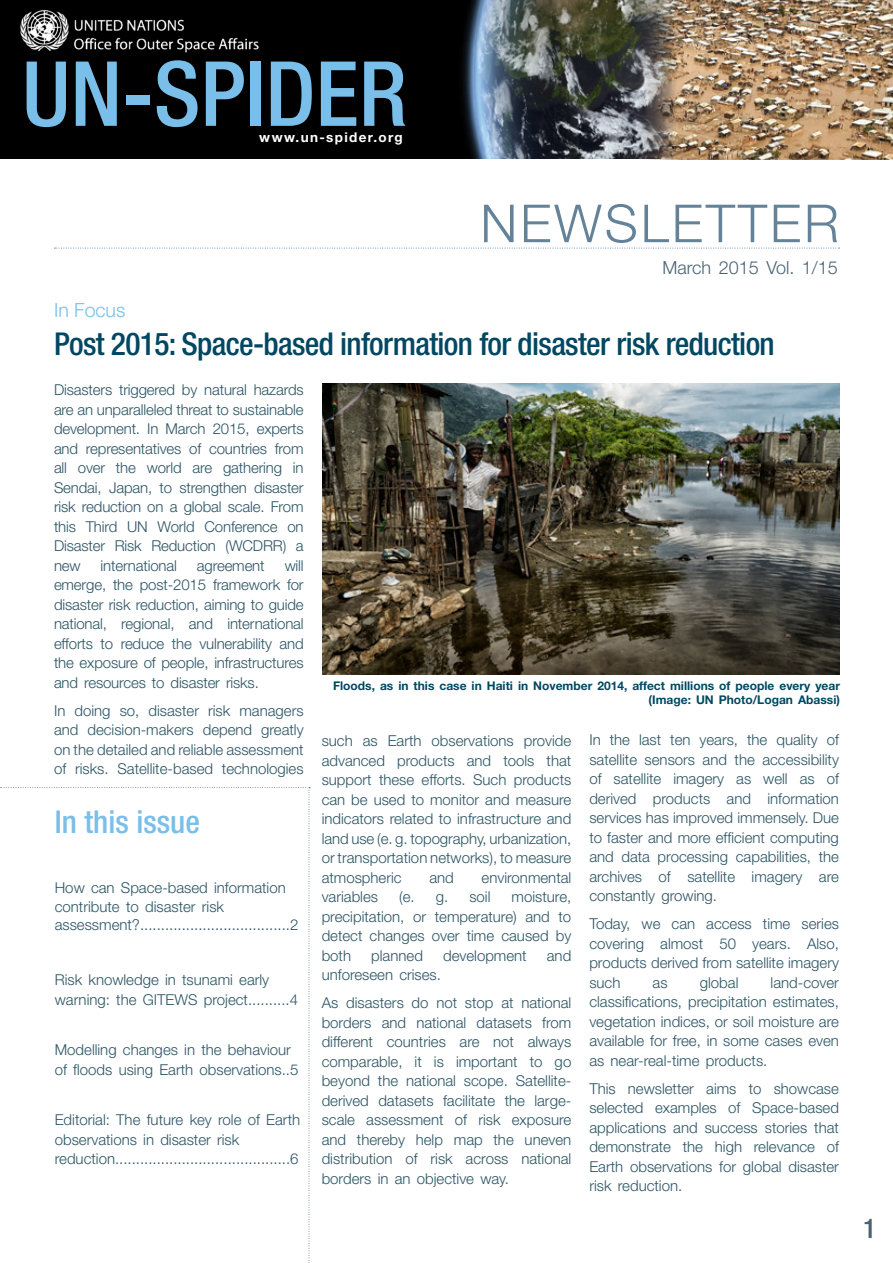
<style>
.page{position:relative;width:893px;height:1263px;background:#fff}
.page>*{position:absolute;margin:0;border:0;box-sizing:border-box;transform-origin:0 0}
.t1{font:500 condensed 90px "Helvetica Neue";color:#79bfea}
.t2{font:300 52.5px "Helvetica Neue";color:#648399}
.t3{font:500 condensed 31.5px "Helvetica Neue";letter-spacing:-.02em;color:#004761}
.t4{font:500 condensed 31.5px "Helvetica Neue";color:#79bfea}
.t5{font:500 condensed 27px "Helvetica Neue";color:#496274}
.t6{font:300 19.5px "Helvetica Neue";color:#79bfea}
.t7{font:300 18px "Helvetica Neue";color:#496274}
.t8{font:300 15px/19.5px "Helvetica Neue";color:#2b5464;text-align:justify}
.t9{font:700 13.5px "Helvetica Neue";letter-spacing:.1em;color:#fff}
.t10{font:700 12px/14.4px "Helvetica Neue";color:#004761;text-align:right}
</style>
<div class="page">
<div style="left:0;top:0;width:418px;height:159px;background:#000"></div>
<svg style="left:54px;top:248px;width:786px;height:1px"></svg>
<svg style="left:0;top:787px;width:310px;height:476px"></svg>
<img style="left:418px;top:0;width:217px;height:159px">
<img style="left:635px;top:0;width:258px;height:159px">
<img style="left:20px;top:10px;width:239px;height:43px">
<img style="left:323px;top:383px;width:516px;height:291px">
<h1 class="t1" style="left:22px;top:40px;width:387px">UN-SPIDER</h1>
<p class="t9" style="left:259px;top:129px;width:145px">www.un-spider.org</p>
<h2 class="t2" style="left:480px;top:191px;width:76px">Newsletter</h2>
<p class="t7" style="left:663px;top:256px;width:177px">March 2015 Vol. 1/15</p>
<h3 class="t6" style="left:54px;top:298px;width:73px">In Focus</h3>
<h3 class="t3" style="left:54px;top:325px;width:722px">Post 2015: Space-based information for disaster risk reduction</h3>
<p class="t8" style="left:54px;top:380px;width:251px">Disasters triggered by natural hazards are an unparalleled threat to sustainable development. In March 2015, experts and representatives of countries from all over the world are gathering in Sendai, Japan, to strengthen disaster risk reduction on a global scale. From this Third UN World Conference on Disaster Risk Reduction (WCDRR) a new</p>
<p class="t8" style="left:54px;top:555px;width:251px;text-indent:231px">will emerge, the post-2015 framework for disaster risk reduction, aiming to guide national, regional, and international efforts to reduce the vulnerability and the exposure of people, infrastructures and resources to disaster risks.</p>
<p class="t8" style="left:54px;top:700px;width:251px">In doing so, disaster risk managers and decision-makers depend greatly on the detailed and reliable assessment of risks. Satellite-based technologies</p>
<p class="t8" style="left:101px;top:555px;width:78px">international</p>
<p class="t8" style="left:197px;top:555px;width:69px">agreement</p>
<h3 class="t4" style="left:55px;top:803px;width:147px">In this issue</h3>
<p class="t8" style="left:55px;top:877px;width:233px">How can Space-based information contribute to disaster risk</p>
<p class="t8" style="left:55px;top:915px;width:245px">assessment?....................................2</p>
<p class="t8" style="left:55px;top:970px;width:245px">Risk knowledge in tsunami early warning: the GITEWS project..........4</p>
<p class="t8" style="left:55px;top:1040px;width:245px">Modelling changes in the behaviour of floods using Earth observations..5</p>
<p class="t8" style="left:55px;top:1110px;width:247px;text-align:left">Editorial: The future key role of Earth observations in disaster risk reduction..........................................6</p>
<p class="t10" style="left:333px;top:678px;width:508px">Floods, as in this case in Haiti in November 2014, affect millions of people every year (Image: UN Photo/Logan Abassi)</p>
<p class="t8" style="left:322px;top:731px;width:251px">such as Earth observations provide advanced products and tools that support these efforts. Such products can be used to monitor and measure indicators related to infrastructure and land use (e. g. topography, urbanization, or transportation networks), to measure atmospheric</p>
<p class="t8" style="left:429px;top:867px;width:26px">and</p>
<p class="t8" style="left:482px;top:867px;width:91px">environmental</p>
<p class="t8" style="left:322px;top:887px;width:58px">variables</p>
<p class="t8" style="left:399px;top:887px;width:51px">(e. g.</p>
<p class="t8" style="left:469px;top:887px;width:23px">soil</p>
<p class="t8" style="left:322px;top:887px;width:251px;text-indent:190px">moisture, precipitation, or temperature) and to detect changes over time caused by both</p>
<p class="t8" style="left:371px;top:945px;width:53px">planned</p>
<p class="t8" style="left:443px;top:945px;width:85px">development</p>
<p class="t8" style="left:547px;top:945px;width:26px">and</p>
<p class="t8" style="left:322px;top:961px;width:251px;line-height:28px">unforeseen crises.<br>As disasters do not stop at national</p>
<p class="t8" style="left:322px;top:1012px;width:251px">borders and national datasets from different countries are not always comparable, it is important to go beyond the national scope. Satellite&shy;derived datasets facilitate the large&shy;scale assessment of risk exposure and thereby help map the uneven distribution of risk across national borders in an objective way.</p>
<p class="t8" style="left:589px;top:730px;width:251px">In the last ten years, the quality of satellite sensors and the accessibility of satellite imagery as well as of derived products and information services has improved immensely. Due to faster and more efficient computing and data processing capabilities, the archives of satellite imagery are constantly growing.</p>
<p class="t8" style="left:589px;top:914px;width:251px">Today, we can access time series covering almost 50 years. Also, products derived from satellite imagery such</p>
<p class="t8" style="left:589px;top:972px;width:251px;text-indent:181px">land-cover classifications, precipitation estimates, vegetation indices, or soil moisture are available for free, in some cases even as near-real-time products.</p>
<p class="t8" style="left:589px;top:1078px;width:251px">This newsletter aims to showcase selected examples of Space-based applications and success stories that demonstrate the high relevance of Earth observations for global disaster risk reduction.</p>
<p class="t8" style="left:653px;top:972px;width:16px">as</p>
<p class="t8" style="left:700px;top:972px;width:40px">global</p>
<h3 class="t5" style="left:863px;top:1213px;width:14px">1</h3>
</div>
